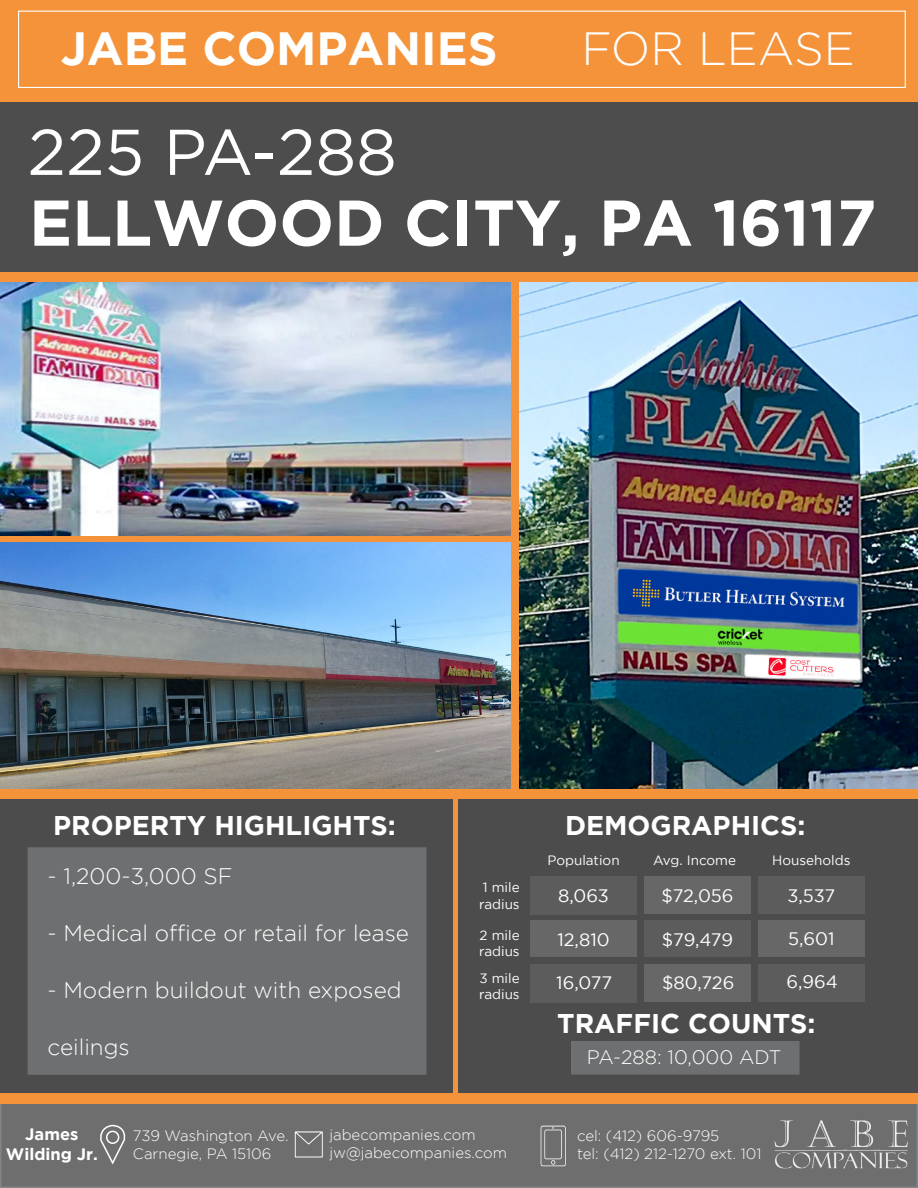
<style>
.page{position:relative;width:918px;height:1188px;background:#fff}
.page>*{position:absolute;margin:0;border:0;box-sizing:border-box;transform-origin:0 0}
.t1{font:700 64.5px "Gotham";color:#fff}
.t2{font:64.5px "Gotham";color:#fff}
.t3{font:700 46.5px "Gotham";color:#fff}
.t4{font:300 46.5px "Gotham";color:#fff}
.t5{font:700 27px "Gotham";color:#fff}
.t6{font:300 22.5px "Gotham";color:#fff}
.t7{font:300 19.5px "Gotham";color:#fff}
.t8{font:18px "Gotham";color:#fff}
.t9{font:700 16.5px "Gotham";color:#fff}
.t10{font:300 15px "Gotham";color:#fff}
.t11{font:13.5px "Gotham";color:#fff}
</style>
<div class="page">
<div style="left:1px;top:1099px;width:916px;height:88px;background:#6e6e6f"></div>
<img style="left:774px;top:1120px;width:134px;height:49px">
<div style="left:0;top:1098px;width:918px;height:90px;border:2px solid #828485"></div>
<div style="left:0;top:0;width:918px;height:277px;background:#4d4d4d"></div>
<div style="left:0;top:0;width:918px;height:101px;background:#f49339"></div>
<div style="left:0;top:795px;width:918px;height:298px;background:#4d4c4c"></div>
<svg style="left:541px;top:1126px;width:25px;height:40px"></svg>
<svg style="left:295px;top:1131px;width:28px;height:27px"></svg>
<svg style="left:100px;top:1124px;width:26px;height:41px"></svg>
<div style="left:18px;top:11px;width:888px;height:77px;border:1px solid #fff"></div>
<div style="left:530px;top:876px;width:107px;height:38px;background:#5c5c5c"></div>
<div style="left:644px;top:876px;width:107px;height:38px;background:#676768"></div>
<div style="left:530px;top:921px;width:107px;height:36px;background:#676768"></div>
<div style="left:644px;top:921px;width:107px;height:36px;background:#5c5c5c"></div>
<div style="left:758px;top:876px;width:107px;height:38px;background:#5c5c5c"></div>
<div style="left:758px;top:921px;width:107px;height:36px;background:#676768"></div>
<div style="left:530px;top:964px;width:107px;height:38px;background:#5c5c5c"></div>
<div style="left:644px;top:964px;width:107px;height:38px;background:#676768"></div>
<div style="left:758px;top:964px;width:107px;height:38px;background:#5c5c5c"></div>
<div style="left:0;top:272px;width:918px;height:11px;background:#f49339"></div>
<div style="left:28px;top:847px;width:399px;height:228px;background:#6e6f70"></div>
<div style="left:453px;top:795px;width:5px;height:303px;background:#f49339"></div>
<div style="left:0;top:1093px;width:918px;height:11px;background:#f49339"></div>
<div style="left:571px;top:1041px;width:229px;height:34px;background:#6e6f70;border:2px solid #828485"></div>
<div style="left:0;top:788px;width:918px;height:11px;background:#f49339"></div>
<div style="left:511px;top:280px;width:9px;height:511px;background:#f49339"></div>
<div style="left:0;top:536px;width:604px;height:7px;background:#f49339"></div>
<img style="left:520px;top:283px;width:398px;height:506px">
<img style="left:0;top:543px;width:511px;height:245px">
<img style="left:0;top:283px;width:511px;height:252px">
<p class="t3" style="left:61px;top:22px;width:438px">JABE COMPANIES</p>
<p class="t4" style="left:581px;top:24px;width:275px">FOR LEASE</p>
<p class="t2" style="left:28px;top:116px;width:371px">225 PA-288</p>
<p class="t1" style="left:29px;top:186px;width:849px">ELLWOOD CITY, PA 16117</p>
<p class="t5" style="left:53px;top:810px;width:344px">PROPERTY HIGHLIGHTS:</p>
<p class="t5" style="left:565px;top:810px;width:242px">DEMOGRAPHICS:</p>
<p class="t6" style="left:48px;top:864px;width:187px">- 1,200-3,000 SF</p>
<p class="t6" style="left:48px;top:921px;width:363px">- Medical office or retail for lease</p>
<p class="t6" style="left:48px;top:978px;width:356px">- Modern buildout with exposed</p>
<p class="t6" style="left:48px;top:1035px;width:84px">ceilings</p>
<p class="t11" style="left:483px;top:880px;width:38px">1 mile</p>
<p class="t11" style="left:479px;top:896px;width:42px">radius</p>
<p class="t11" style="left:480px;top:927px;width:42px">2 mile</p>
<p class="t11" style="left:479px;top:944px;width:42px">radius</p>
<p class="t11" style="left:479px;top:970px;width:42px">3 mile</p>
<p class="t11" style="left:479px;top:987px;width:42px">radius</p>
<p class="t9" style="left:25px;top:1125px;width:55px">James</p>
<p class="t9" style="left:6px;top:1144px;width:93px">Wilding Jr.</p>
<p class="t10" style="left:133px;top:1127px;width:157px">739 Washington Ave.</p>
<p class="t10" style="left:133px;top:1145px;width:140px">Carnegie, PA 15106</p>
<p class="t10" style="left:329px;top:1127px;width:148px">jabecompanies.com</p>
<p class="t10" style="left:329px;top:1145px;width:179px">jw@jabecompanies.com</p>
<p class="t11" style="left:547px;top:852px;width:74px">Population</p>
<p class="t11" style="left:653px;top:852px;width:85px">Avg. Income</p>
<p class="t8" style="left:558px;top:885px;width:52px">8,063</p>
<p class="t8" style="left:557px;top:930px;width:54px">12,810</p>
<p class="t8" style="left:661px;top:885px;width:74px">$72,056</p>
<p class="t8" style="left:662px;top:930px;width:73px">$79,479</p>
<p class="t11" style="left:772px;top:852px;width:80px">Households</p>
<p class="t8" style="left:788px;top:885px;width:49px">3,537</p>
<p class="t8" style="left:788px;top:929px;width:48px">5,601</p>
<p class="t8" style="left:556px;top:973px;width:57px">16,077</p>
<p class="t8" style="left:662px;top:973px;width:74px">$80,726</p>
<p class="t8" style="left:786px;top:972px;width:53px">6,964</p>
<p class="t5" style="left:557px;top:1008px;width:260px">TRAFFIC COUNTS:</p>
<p class="t7" style="left:587px;top:1047px;width:196px">PA-288: 10,000 ADT</p>
<p class="t10" style="left:577px;top:1128px;width:144px">cel: (412) 606-9795</p>
<p class="t10" style="left:577px;top:1146px;width:186px">tel: (412) 212-1270 ext. 101</p>
</div>
